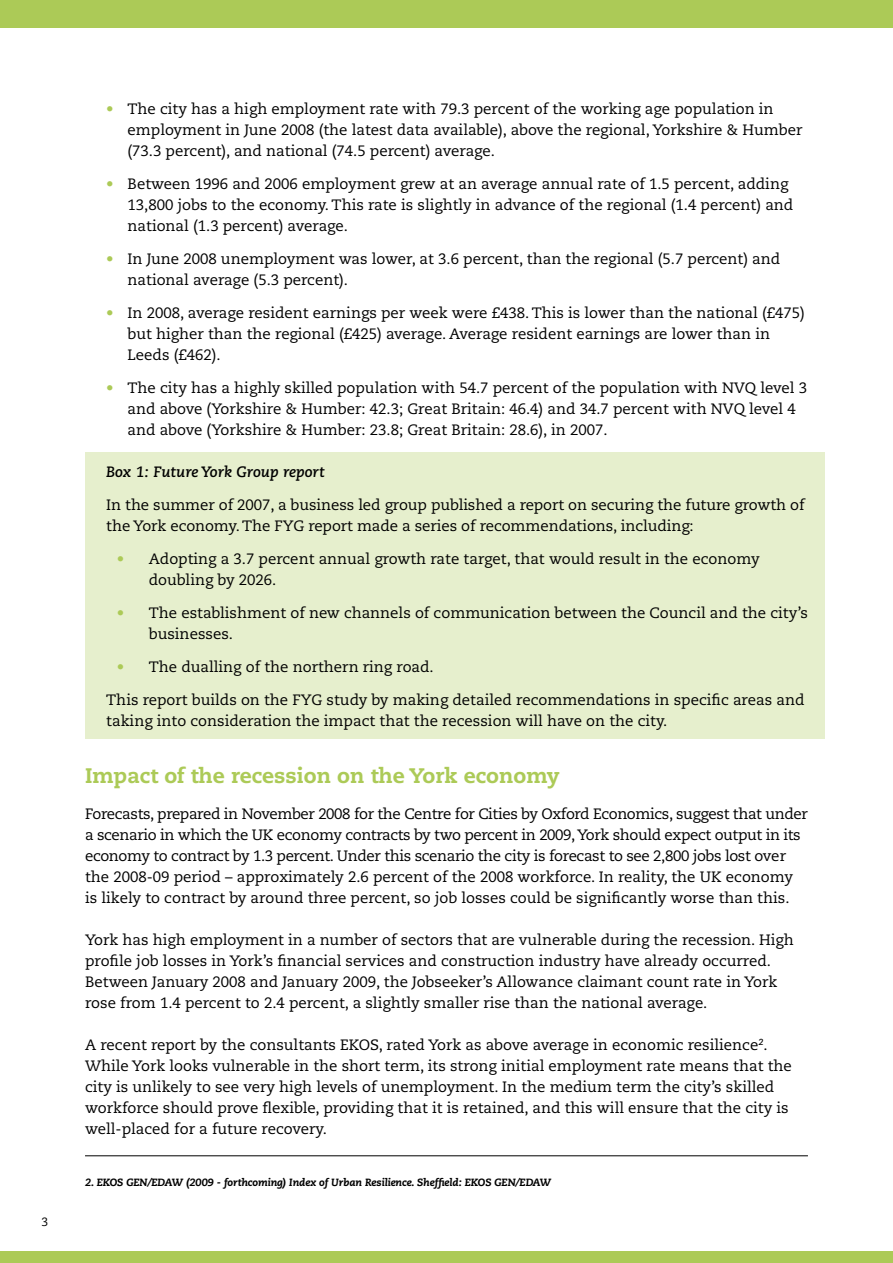
<style>
.page{position:relative;width:893px;height:1263px;background:#fff}
.page>*{position:absolute;margin:0;border:0;box-sizing:border-box;transform-origin:0 0}
.t1{font:800 21px "Caecilia LT Std";color:#acca57}
.t2{font:15px/21px "Caecilia LT Std";color:#000}
.t3{font:15px/21px "Caecilia LT Std";letter-spacing:-.025em;color:#000}
.t4{font:italic 700 15px "Caecilia LT Std";color:#000}
.t5{font:12px "Caecilia LT Std";color:#000}
.t6{font:italic 800 10.5px "Caecilia LT Std";letter-spacing:-.01em;color:#000}
.s1{color:#acca57}
</style>
<div class="page">
<div style="left:0;top:1252px;width:893px;height:11px;background:#acca57"></div>
<div style="left:0;top:0;width:893px;height:28px;background:#acca57"></div>
<div style="left:85px;top:452px;width:739px;height:287px;background:#e6efcd"></div>
<hr style="left:85px;top:1155px;width:723px;height:1px;background:#000">
<p class="t5" style="left:41px;top:1215px;width:8px">3</p>
<p class="t2" style="left:128px;top:98px;width:676px;text-indent:-21px"><span class="s1">•</span> The city has a high employment rate with 79.3 percent of the working age population in employment in June 2008 (the latest data available), above the regional, Yorkshire &amp; Humber (73.3 percent), and national (74.5 percent) average.</p>
<p class="t2" style="left:128px;top:173px;width:667px;text-indent:-21px"><span class="s1">•</span> Between 1996 and 2006 employment grew at an average annual rate of 1.5 percent, adding<br>13,800 jobs to the economy. This rate is slightly in advance of the regional (1.4 percent) and national (1.3 percent) average.</p>
<p class="t2" style="left:128px;top:248px;width:654px;text-indent:-21px"><span class="s1">•</span> In June 2008 unemployment was lower, at 3.6 percent, than the regional (5.7 percent) and national average (5.3 percent).</p>
<p class="t2" style="left:128px;top:302px;width:679px;text-indent:-21px"><span class="s1">•</span> In 2008, average resident earnings per week were £438. This is lower than the national (£475) but higher than the regional (£425) average. Average resident earnings are lower than in<br>Leeds (£462).</p>
<p class="t2" style="left:128px;top:377px;width:681px;text-indent:-21px"><span class="s1">•</span> The city has a highly skilled population with 54.7 percent of the population with NVQ level 3 and above (Yorkshire &amp; Humber: 42.3; Great Britain: 46.4) and 34.7 percent with NVQ level 4 and above (Yorkshire &amp; Humber: 23.8; Great Britain: 28.6), in 2007.</p>
<p class="t4" style="left:106px;top:463px;width:220px">Box 1: Future York Group report</p>
<p class="t2" style="left:106px;top:494px;width:700px">In the summer of 2007, a business led group published a report on securing the future growth of the York economy. The FYG report made a series of recommendations, including:</p>
<p class="t2" style="left:149px;top:548px;width:612px;text-indent:-32px"><span class="s1">•</span> Adopting a 3.7 percent annual growth rate target, that would result in the economy doubling by 2026.</p>
<p class="t2" style="left:149px;top:602px;width:661px;text-indent:-32px"><span class="s1">•</span> The establishment of new channels of communication between the Council and the city’s businesses.</p>
<p class="t2" style="left:117px;top:656px;width:318px"><span class="s1">•</span> The dualling of the northern ring road.</p>
<p class="t2" style="left:106px;top:689px;width:700px">This report builds on the FYG study by making detailed recommendations in specific areas and taking into consideration the impact that the recession will have on the city.</p>
<h1 class="t1" style="left:85px;top:762px;width:476px">Impact of the recession on the York economy</h1>
<p class="t3" style="left:85px;top:803px;width:724px">Forecasts, prepared in November 2008 for the Centre for Cities by Oxford Economics, suggest that under a scenario in which the UK economy contracts by two percent in 2009, York should expect output in its economy to contract by 1.3 percent. Under this scenario the city is forecast to see 2,800 jobs lost over the 2008-09 period – approximately 2.6 percent of the 2008 workforce. In reality, the UK economy is likely to contract by around three percent, so job losses could be significantly worse than this.</p>
<p class="t2" style="left:85px;top:929px;width:710px">York has high employment in a number of sectors that are vulnerable during the recession. High profile job losses in York’s financial services and construction industry have already occurred.<br>Between January 2008 and January 2009, the Jobseeker’s Allowance claimant count rate in York rose from 1.4 percent to 2.4 percent, a slightly smaller rise than the national average.</p>
<p class="t2" style="left:85px;top:1034px;width:708px">A recent report by the consultants EKOS, rated York as above average in economic resilience<sup>2</sup>.<br>While York looks vulnerable in the short term, its strong initial employment rate means that the city is unlikely to see very high levels of unemployment. In the medium term the city’s skilled workforce should prove flexible, providing that it is retained, and this will ensure that the city is well-placed for a future recovery.</p>
<p class="t6" style="left:85px;top:1176px;width:468px">2. EKOS GEN/EDAW (2009 - forthcoming) Index of Urban Resilience. Sheffield: EKOS GEN/EDAW</p>
</div>
